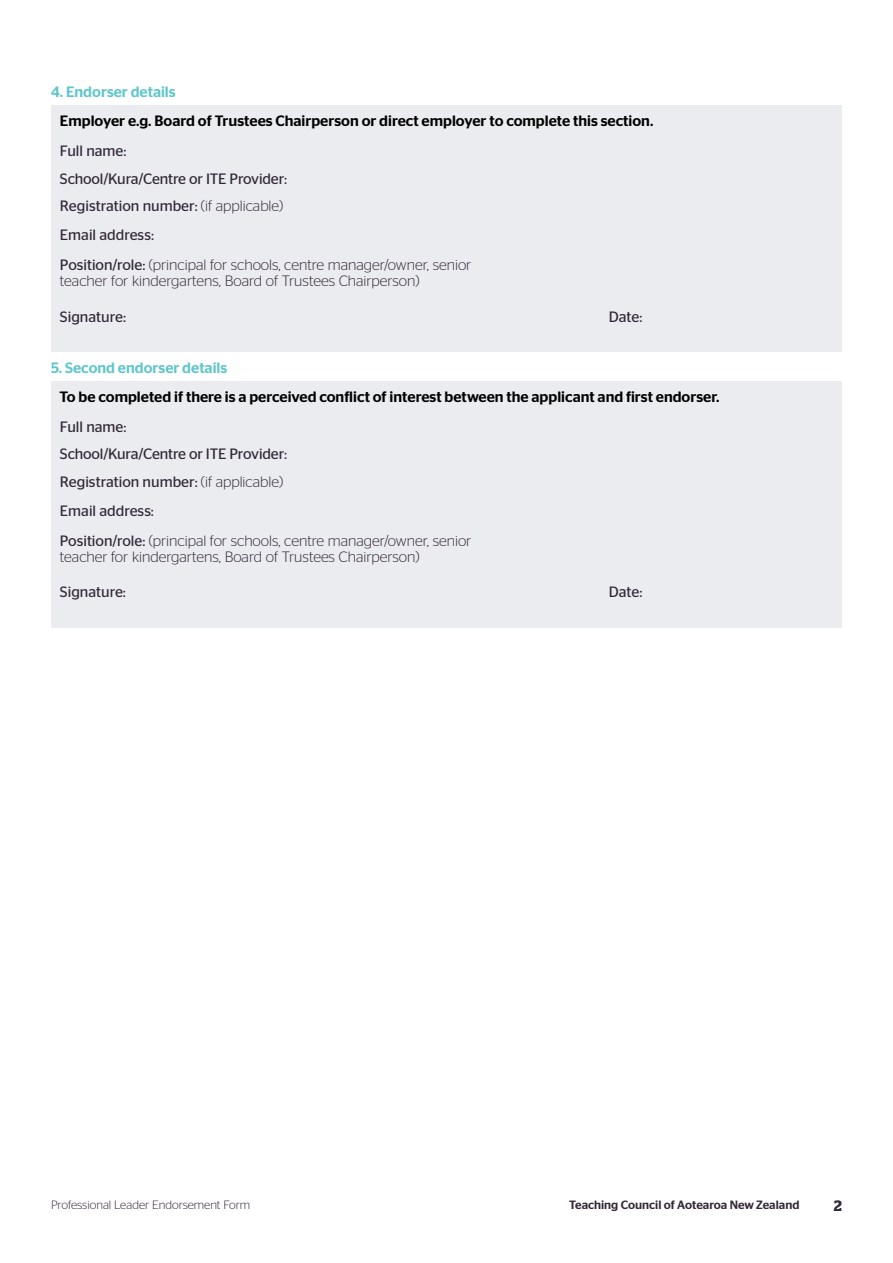
<style>
.page{position:relative;width:893px;height:1263px;background:#fff}
.page>*{position:absolute;margin:0;border:0;box-sizing:border-box;transform-origin:0 0}
.t1{font:300 15px/16.5px "Stag Sans";color:#322738}
.t2{font:15px/27.3px "Stag Sans";color:#322738}
.t3{font:500 15px "Stag Sans";color:#000}
.t4{font:500 15px "Stag Sans";color:#5fc6cb}
.t5{font:600 15px "Stag";color:#322738}
.t6{font:500 12px "Stag Sans";color:#322738}
.t7{font:300 12px "Stag Sans";color:#322738}
.s1{font-weight:300}
.s2{font-weight:400}
</style>
<div class="page">
<div style="left:51px;top:106px;width:791px;height:246px;background:#eaecef"></div>
<div style="left:51px;top:381px;width:791px;height:247px;background:#eaecef"></div>
<p class="t4" style="left:51px;top:83px;width:126px">4. Endorser details</p>
<p class="t3" style="left:60px;top:112px;width:595px">Employer e.g. Board of Trustees Chairperson or direct employer to complete this section.</p>
<p class="t2" style="left:60px;top:137px;width:229px">Full name:<br>School/Kura/Centre or ITE Provider:<br>Registration number: <span class="s1">(if applicable)</span></p>
<p class="t2" style="left:60px;top:221px;width:96px">Email address:</p>
<p class="t1" style="left:60px;top:256px;width:413px"><span class="s2">Position/role:</span> (principal for schools, centre manager/owner, senior teacher for kindergartens, Board of Trustees Chairperson)</p>
<p class="t2" style="left:60px;top:303px;width:68px">Signature:</p>
<p class="t2" style="left:609px;top:303px;width:35px">Date:</p>
<p class="t4" style="left:51px;top:359px;width:178px">5. Second endorser details</p>
<p class="t3" style="left:60px;top:388px;width:662px">To be completed if there is a perceived conflict of interest between the applicant and first endorser.</p>
<p class="t2" style="left:60px;top:413px;width:229px">Full name:<br>School/Kura/Centre or ITE Provider:<br>Registration number: <span class="s1">(if applicable)</span></p>
<p class="t2" style="left:60px;top:497px;width:96px">Email address:</p>
<p class="t1" style="left:60px;top:532px;width:413px"><span class="s2">Position/role:</span> (principal for schools, centre manager/owner, senior teacher for kindergartens, Board of Trustees Chairperson)</p>
<p class="t2" style="left:60px;top:578px;width:68px">Signature:</p>
<p class="t2" style="left:609px;top:578px;width:35px">Date:</p>
<p class="t7" style="left:51px;top:1198px;width:201px">Professional Leader Endorsement Form</p>
<p class="t6" style="left:569px;top:1198px;width:232px">Teaching Council of Aotearoa New Zealand</p>
<p class="t5" style="left:834px;top:1197px;width:10px">2</p>
</div>
